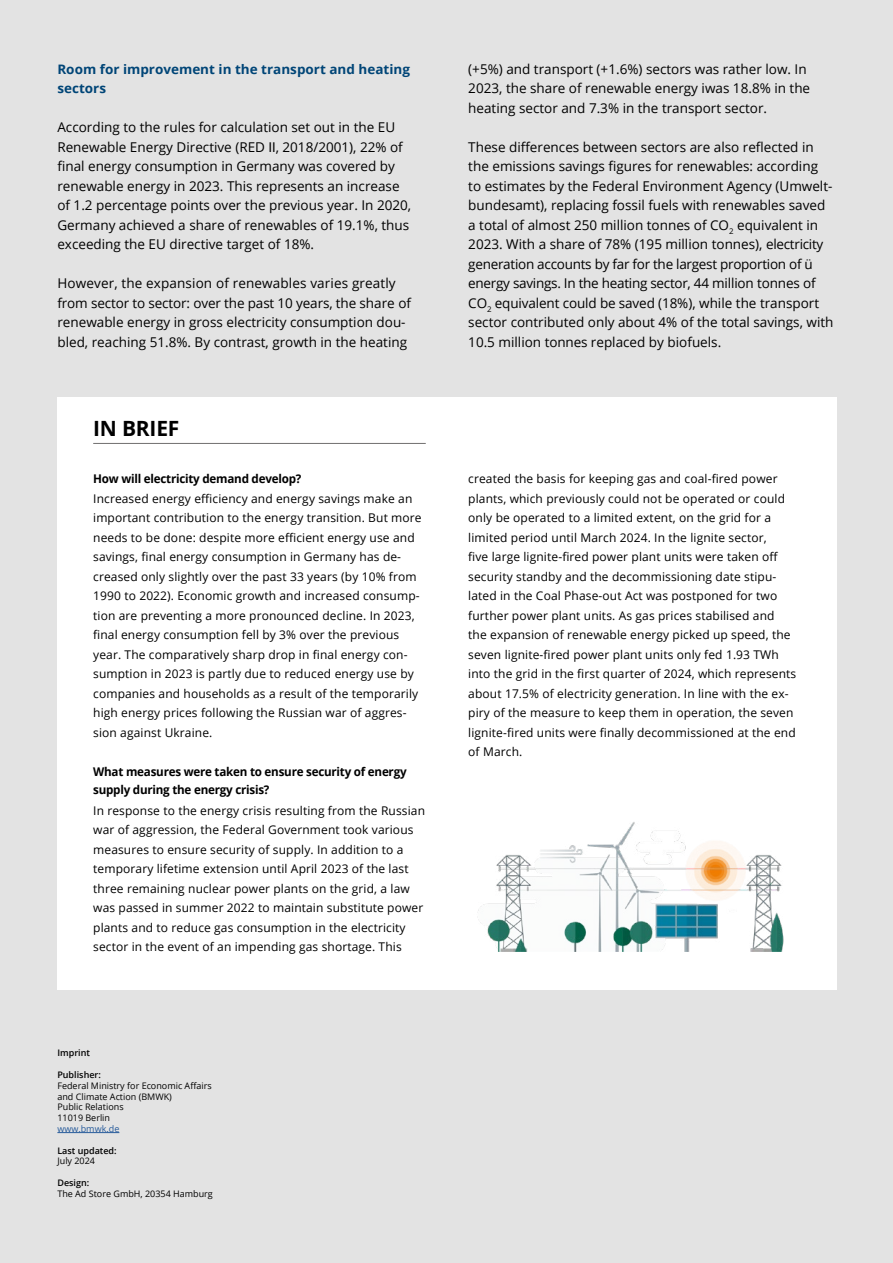
<style>
.page{position:relative;width:893px;height:1263px;background:#e3e3e3}
.page>*{position:absolute;margin:0;border:0;box-sizing:border-box;transform-origin:0 0}
.H3_HL_Infokasten{font:700 21px "Open Sans";letter-spacing:-.01em;color:#000}
.P_Copy_OpenSans_Reg_9pt{font:13.5px/19.5px "Open Sans";color:#000}
.H2_OpenSans_Bold_9pt{font:700 13.05px/19.5px "Open Sans";color:#004577}
.P_Infokasten_Copy_OpenSans_Reg_8pt{font:12px/19.5px "Open Sans";letter-spacing:.01em;color:#000}
.H4_HL_Infokasten_Copy_OpenSans_Reg_8pt{font:700 12px/18.8px "Open Sans";letter-spacing:-.02em;color:#000}
.P_Impressum_OpenSans_Reg_6pt{font:9px/10.8px "Open Sans";color:#000}
.P_Impressum_OpenSans_Semibold_6pt{font:600 9px "Open Sans";color:#000}
.P_Impressum_OpenSans_Reg_6pt-2{font:9px "Open Sans";color:#275b9b}
.P_Impressum_OpenSans_Reg_6pt-3{font:600 9px "Open Sans";color:#000}
.s1{font-family:"Helvetica"}
</style>
<div class="page">
<div style="left:57px;top:397px;width:780px;height:593px;background:#fff"></div>
<hr style="left:93px;top:443px;width:333px;height:1px;background:#706f6f">
<img style="left:478px;top:822px;width:306px;height:129px">
<hr style="left:57px;top:1132px;width:62px;height:1px;background:#275b9b">
<h2 class="H2_OpenSans_Bold_9pt" style="left:57px;top:59px;width:354px">Room for improvement in the transport and heating sectors</h2>
<p class="P_Copy_OpenSans_Reg_9pt" style="left:57px;top:117px;width:355px">According to the rules for calculation set out in the EU Renewable Energy Directive (RED <span class="s1">Ⅱ</span>, 2018/2001), 22% of final energy consumption in Germany was covered by renewable energy in 2023. This represents an increase of 1.2 percentage points over the previous year. In 2020, Germany achieved a share of renewables of 19.1%, thus exceeding the EU directive target of 18%.</p>
<p class="P_Copy_OpenSans_Reg_9pt" style="left:57px;top:273px;width:355px">However, the expansion of renewables varies greatly from sector to sector: over the past 10 years, the share of renewable energy in gross electricity consumption dou&shy;bled, reaching 51.8%. By contrast, growth in the heating</p>
<h3 class="H3_HL_Infokasten" style="left:93px;top:413px;width:88px">IN BRIEF</h3>
<h4 class="H4_HL_Infokasten_Copy_OpenSans_Reg_8pt" style="left:93px;top:469px;width:210px">How will electricity demand develop?</h4>
<p class="P_Infokasten_Copy_OpenSans_Reg_8pt" style="left:93px;top:488px;width:330px">Increased energy efficiency and energy savings make an important contribution to the energy transition. But more needs to be done: despite more efficient energy use and savings, final energy consumption in Germany has de&shy;creased only slightly over the past 33 years (by 10% from 1990 to 2022). Economic growth and increased consump&shy;tion are preventing a more pronounced decline. In 2023, final energy consumption fell by 3% over the previous year. The comparatively sharp drop in final energy con&shy;sumption in 2023 is partly due to reduced energy use by companies and households as a result of the temporarily high energy prices following the Russian war of aggres&shy;sion against Ukraine.</p>
<h4 class="H4_HL_Infokasten_Copy_OpenSans_Reg_8pt" style="left:93px;top:761px;width:315px">What measures were taken to ensure security of energy supply during the energy crisis?</h4>
<p class="P_Infokasten_Copy_OpenSans_Reg_8pt" style="left:93px;top:800px;width:333px">In response to the energy crisis resulting from the Russian war of aggression, the Federal Government took various measures to ensure security of supply. In addition to a temporary lifetime extension until April 2023 of the last three remaining nuclear power plants on the grid, a law was passed in summer 2022 to maintain substitute power plants and to reduce gas consumption in the electricity sector in the event of an impending gas shortage. This</p>
<p class="P_Impressum_OpenSans_Semibold_6pt" style="left:57px;top:1047px;width:34px">Imprint</p>
<p class="P_Impressum_OpenSans_Reg_6pt-3" style="left:57px;top:1068px;width:45px">Publisher:</p>
<p class="P_Impressum_OpenSans_Reg_6pt" style="left:57px;top:1080px;width:156px">Federal Ministry for Economic Affairs and Climate Action (BMWK)</p>
<p class="P_Impressum_OpenSans_Reg_6pt" style="left:57px;top:1101px;width:68px">Public Relations</p>
<p class="P_Impressum_OpenSans_Reg_6pt" style="left:57px;top:1112px;width:54px">11019 Berlin</p>
<p class="P_Impressum_OpenSans_Reg_6pt-2" style="left:57px;top:1122px;width:63px">www.bmwk.de</p>
<p class="P_Impressum_OpenSans_Semibold_6pt" style="left:57px;top:1144px;width:61px">Last updated:</p>
<p class="P_Impressum_OpenSans_Reg_6pt" style="left:57px;top:1155px;width:39px">July 2024</p>
<p class="P_Impressum_OpenSans_Semibold_6pt" style="left:57px;top:1176px;width:33px">Design:</p>
<p class="P_Impressum_OpenSans_Reg_6pt" style="left:57px;top:1188px;width:157px">The Ad Store GmbH, 20354 Hamburg</p>
<p class="P_Copy_OpenSans_Reg_9pt" style="left:468px;top:59px;width:343px">(+5%) and transport (+1.6%) sectors was rather low. In<br>2023, the share of renewable energy iwas 18.8% in the heating sector and 7.3% in the transport sector.</p>
<p class="P_Copy_OpenSans_Reg_9pt" style="left:468px;top:137px;width:367px">These differences between sectors are also reflected in the emissions savings figures for renewables: according to estimates by the Federal Environment Agency (Umwelt&shy;bundesamt), replacing fossil fuels with renewables saved a total of almost 250 million tonnes of CO<sub>2</sub> equivalent in 2023. With a share of 78% (195 million tonnes), electricity generation accounts by far for the largest proportion of ü energy savings. In the heating sector, 44 million tonnes of CO<sub>2</sub> equivalent could be saved (18%), while the transport sector contributed only about 4% of the total savings, with 10.5 million tonnes replaced by biofuels.</p>
<p class="P_Infokasten_Copy_OpenSans_Reg_8pt" style="left:468px;top:469px;width:330px">created the basis for keeping gas and coal-fired power plants, which previously could not be operated or could only be operated to a limited extent, on the grid for a limited period until March 2024. In the lignite sector,<br>five large lignite-fired power plant units were taken off security standby and the decommissioning date stipu&shy;lated in the Coal Phase-out Act was postponed for two further power plant units. As gas prices stabilised and<br>the expansion of renewable energy picked up speed, the seven lignite-fired power plant units only fed 1.93 TWh into the grid in the first quarter of 2024, which represents about 17.5% of electricity generation. In line with the ex&shy;piry of the measure to keep them in operation, the seven lignite-fired units were finally decommissioned at the end of March.</p>
</div>
